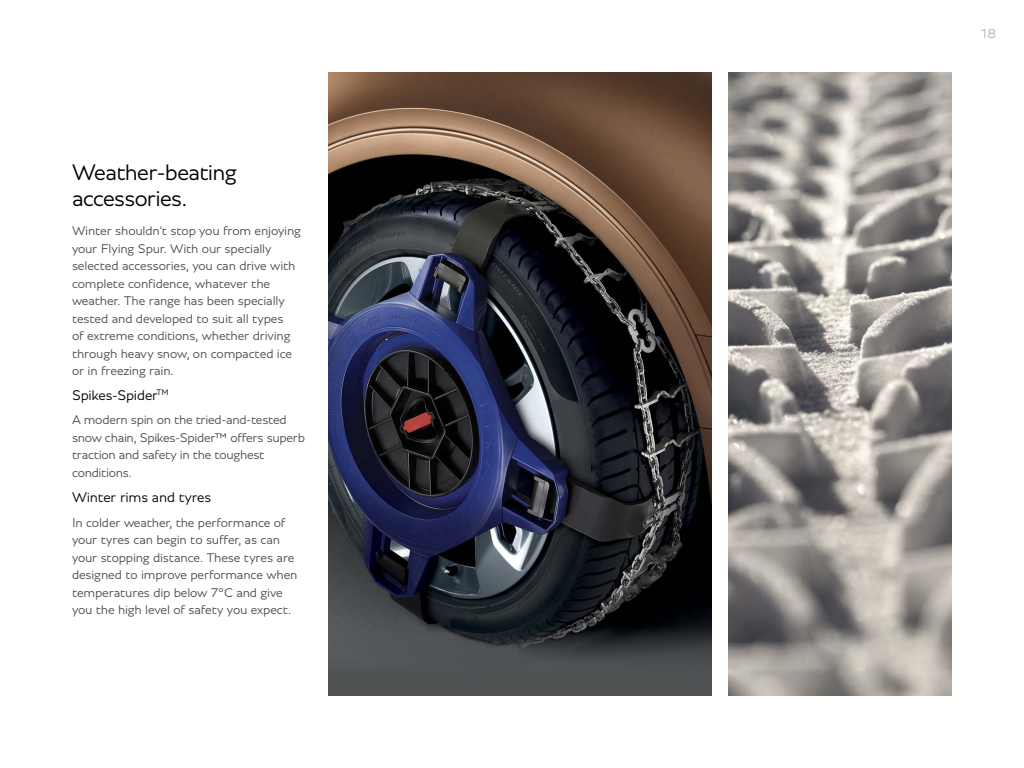
<style>
.page{position:relative;width:1024px;height:768px;background:#fff}
.page>*{position:absolute;margin:0;border:0;box-sizing:border-box;transform-origin:0 0}
.t1{font:300 24px/26px "Bentley";letter-spacing:-.03em;color:#000}
.t2{font:300 15px "Bentley";letter-spacing:-.015em;color:#000}
.t3{font:300 14px "Bentley";color:#b3b3b3}
.t4{font:300 13.5px/17.5px "Bentley";letter-spacing:-.015em;color:#4d4d4d}
</style>
<div class="page">
<div style="left:328px;top:72px;width:384px;height:624px;background:#4e5253"></div>
<img style="left:328px;top:72px;width:384px;height:585px">
<img style="left:728px;top:72px;width:224px;height:624px">
<h1 class="t1" style="left:72px;top:159px;width:166px">Weather-beating accessories.</h1>
<p class="t4" style="left:72px;top:222px;width:231px">Winter shouldn’t stop you from enjoying your Flying Spur. With our specially selected accessories, you can drive with complete confidence, whatever the weather. The range has been specially tested and developed to suit all types<br>of extreme conditions, whether driving through heavy snow, on compacted ice or in freezing rain.</p>
<p class="t2" style="left:72px;top:385px;width:98px">Spikes-Spider<sup>TM</sup></p>
<p class="t4" style="left:72px;top:411px;width:234px">A modern spin on the tried-and-tested snow chain, Spikes-Spider™ offers superb traction and safety in the toughest conditions.</p>
<p class="t2" style="left:72px;top:487px;width:141px">Winter rims and tyres</p>
<p class="t4" style="left:72px;top:514px;width:227px">In colder weather, the performance of your tyres can begin to suffer, as can your stopping distance. These tyres are designed to improve performance when temperatures dip below 7°C and give you the high level of safety you expect.</p>
<p class="t3" style="left:980px;top:24px;width:17px">18</p>
</div>
